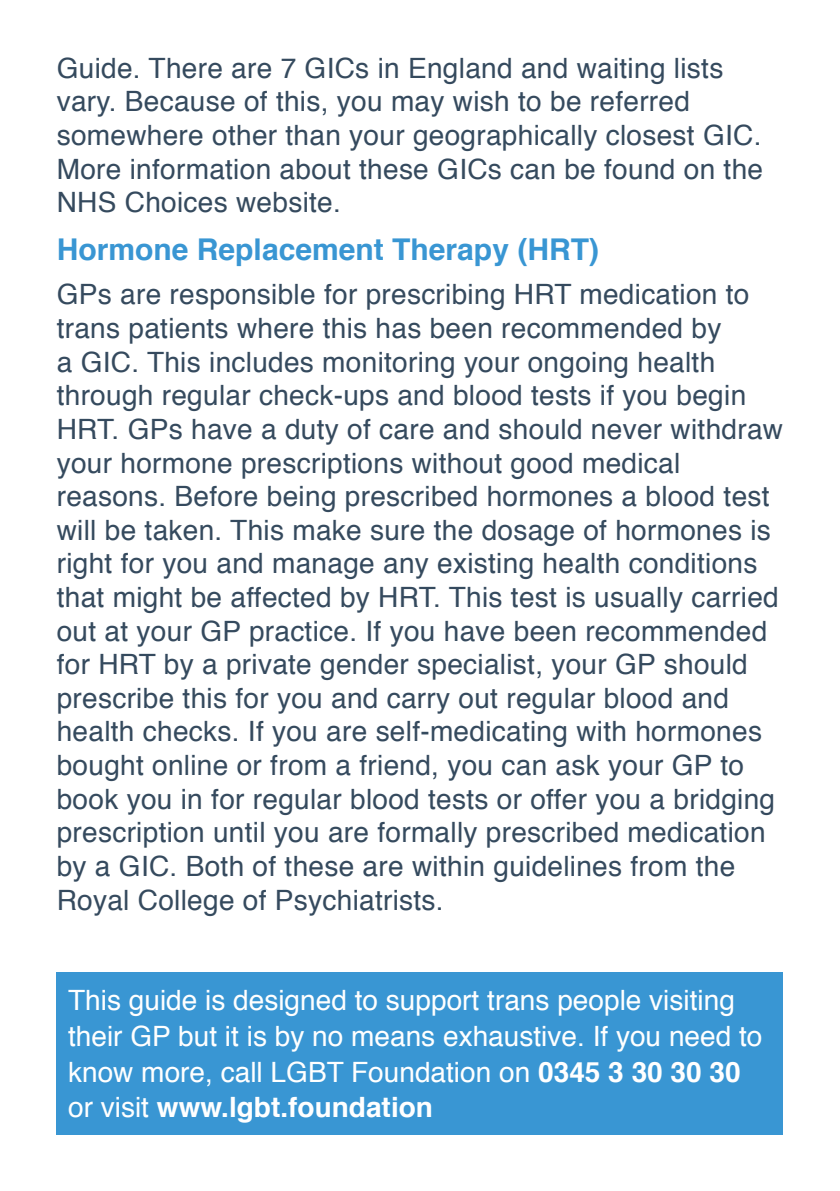
<style>
.page{position:relative;width:840px;height:1191px;background:#fff}
.page>*{position:absolute;margin:0;border:0;box-sizing:border-box;transform-origin:0 0}
.t1{font:700 30px "Helvetica";color:#3996d3}
.t2{font:28px/33.6px "Helvetica";letter-spacing:.01em;color:#354a5e}
.t3{font:28px/35.6px "Helvetica";color:#fff}
.s1{font-weight:700}
</style>
<div class="page">
<div style="left:57px;top:972px;width:725px;height:162px;background:#3996d3"></div>
<p class="t2" style="left:57px;top:52px;width:707px">Guide. There are 7 GICs in England and waiting lists vary. Because of this, you may wish to be referred somewhere other than your geographically closest GIC.<br>More information about these GICs can be found on the NHS Choices website.</p>
<p class="t1" style="left:57px;top:225px;width:543px">Hormone Replacement Therapy (HRT)</p>
<p class="t2" style="left:57px;top:279px;width:727px">GPs are responsible for prescribing HRT medication to trans patients where this has been recommended by<br>a GIC. This includes monitoring your ongoing health through regular check-ups and blood tests if you begin HRT. GPs have a duty of care and should never withdraw your hormone prescriptions without good medical reasons. Before being prescribed hormones a blood test will be taken. This make sure the dosage of hormones is right for you and manage any existing health conditions that might be affected by HRT. This test is usually carried out at your GP practice. If you have been recommended for HRT by a private gender specialist, your GP should prescribe this for you and carry out regular blood and health checks. If you are self-medicating with hormones bought online or from a friend, you can ask your GP to book you in for regular blood tests or offer you a bridging prescription until you are formally prescribed medication by a GIC. Both of these are within guidelines from the Royal College of Psychiatrists.</p>
<p class="t3" style="left:68px;top:983px;width:695px">This guide is designed to support trans people visiting their GP but it is by no means exhaustive. If you need to know more, call LGBT Foundation on <span class="s1">0345 3 30 30 30 </span>or visit <span class="s1">www.lgbt.foundation</span></p>
</div>
